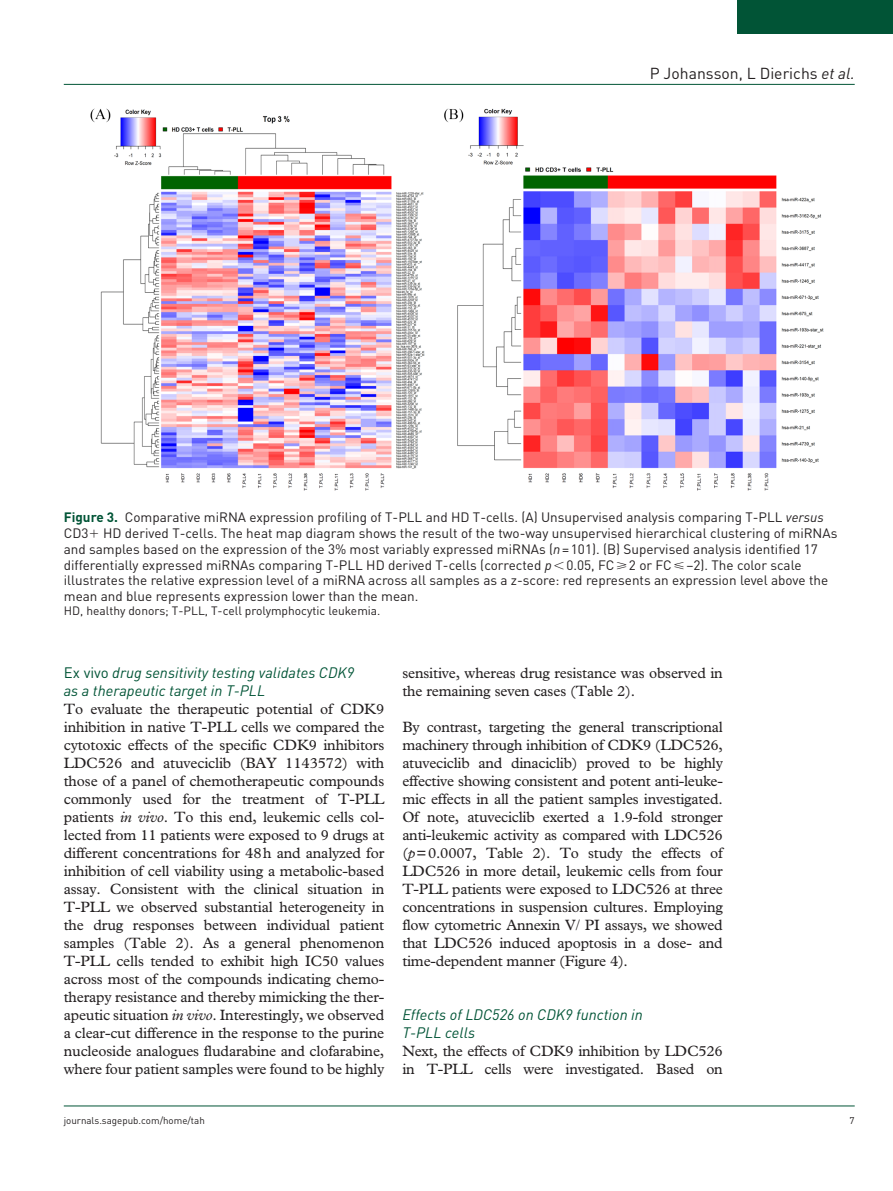
<style>
.page{position:relative;width:893px;height:1191px;background:#fff}
.page>*{position:absolute;margin:0;border:0;box-sizing:border-box;transform-origin:0 0}
.t1{font:15.75px "DIN";color:#231f20}
.t2{font:15px/18px "Plantin Std";letter-spacing:-.01em;color:#231f20;text-align:justify}
.t3{font:italic 15px/18px "DIN";color:#015436}
.t4{font:13.5px/15.8px "DIN";color:#231f20}
.t5{font:12px "DIN";color:#231f20}
.t6{font:9.75px "DIN";color:#231f20}
.s1{font-style:italic}
.s2{font-weight:700;color:#015436}
.s3{font-style:normal}
</style>
<div class="page">
<hr style="left:64px;top:84px;width:791px;height:1px;background:#015436">
<hr style="left:64px;top:1105px;width:791px;height:1px;background:#015436">
<div style="left:738px;top:0;width:155px;height:34px;background:#015436"></div>
<img style="left:90px;top:108px;width:734px;height:383px">
<p class="t1" style="left:650px;top:63px;width:206px">P Johansson, L Dierichs <span class="s1">et al.</span></p>
<p class="t4" style="left:64px;top:509px;width:775px"><span class="s2">Figure 3.</span> Comparative miRNA expression profiling of T-PLL and HD T-cells. (A) Unsupervised analysis comparing T-PLL <span class="s1">versus </span>CD3 HD derived T-cells. The heat map diagram shows the result of the two-way unsupervised hierarchical clustering of miRNAs and samples based on the expression of the 3% most variably expressed miRNAs (<span class="s1">n</span>=101). (B) Supervised analysis identified 17 differentially expressed miRNAs comparing T-PLL HD derived T-cells (corrected <span class="s1">p</span> 0.05, FC⩾2 or FC⩽–2). The color scale illustrates the relative expression level of a miRNA across all samples as a z-score: red represents an expression level above the mean and blue represents expression lower than the mean.</p>
<p class="t5" style="left:64px;top:603px;width:318px">HD, healthy donors; T-PLL, T-cell prolymphocytic leukemia.</p>
<p class="t3" style="left:64px;top:663px;width:292px"><span class="s3">Ex vivo</span> drug sensitivity testing validates CDK9 as a therapeutic target in T-PLL</p>
<p class="t2" style="left:64px;top:700px;width:322px">To evaluate the therapeutic potential of CDK9 inhibition in native T-PLL cells we compared the cytotoxic effects of the specific CDK9 inhibitors LDC526 and atuveciclib (BAY 1143572) with those of a panel of chemotherapeutic compounds commonly used for the treatment of T-PLL patients <span class="s1">in vivo</span>. To this end, leukemic cells col&shy;lected from 11 patients were exposed to 9 drugs at different concentrations for 48h and analyzed for inhibition of cell viability using a metabolic-based assay. Consistent with the clinical situation in T-PLL we observed substantial heterogeneity in the drug responses between individual patient samples (Table 2). As a general phenomenon T-PLL cells tended to exhibit high IC50 values across most of the compounds indicating chemo&shy;therapy resistance and thereby mimicking the ther&shy;apeutic situation <span class="s1">in vivo</span>. Interestingly, we observed a clear-cut difference in the response to the purine nucleoside analogues fludarabine and clofarabine, where four patient samples were found to be highly</p>
<p class="t2" style="left:402px;top:664px;width:322px">sensitive, whereas drug resistance was observed in the remaining seven cases (Table 2).</p>
<p class="t2" style="left:402px;top:718px;width:322px">By contrast, targeting the general transcriptional machinery through inhibition of CDK9 (LDC526, atuveciclib and dinaciclib) proved to be highly effective showing consistent and potent anti-leuke&shy;mic effects in all the patient samples investigated.<br>Of note, atuveciclib exerted a 1.9-fold stronger anti-leukemic activity as compared with LDC526 (<span class="s1">p</span>=0.0007, Table 2). To study the effects of LDC526 in more detail, leukemic cells from four T-PLL patients were exposed to LDC526 at three concentrations in suspension cultures. Employing flow cytometric Annexin V/ PI assays, we showed that LDC526 induced apoptosis in a dose- and time-dependent manner (Figure 4).</p>
<p class="t3" style="left:402px;top:1005px;width:242px">Effects of LDC526 on CDK9 function in<br>T-PLL cells</p>
<p class="t2" style="left:402px;top:1042px;width:322px">Next, the effects of CDK9 inhibition by LDC526 in T-PLL cells were investigated. Based on</p>
<p class="t6" style="left:64px;top:1114px;width:143px">journals.sagepub.com/home/tah</p>
<p class="t6" style="left:850px;top:1114px;width:7px">7</p>
</div>
